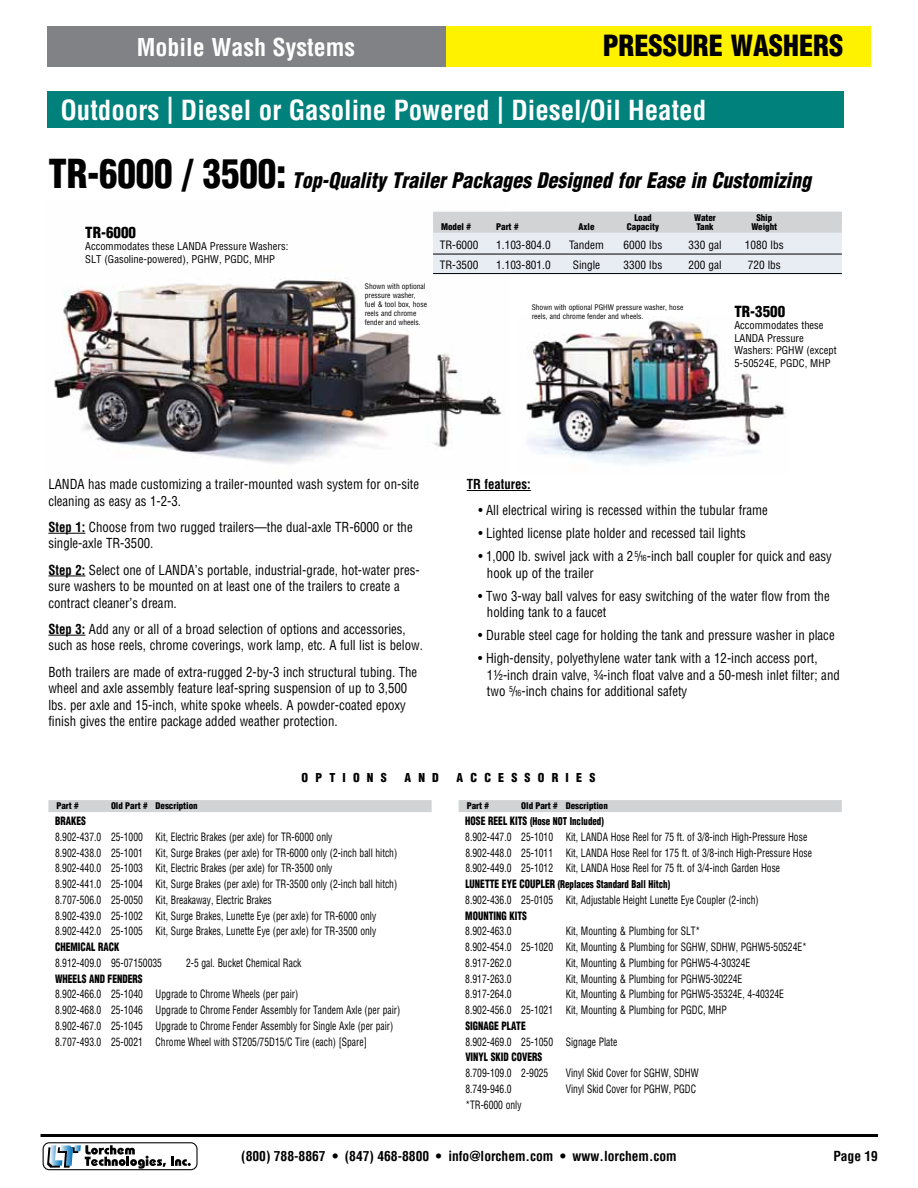
<style>
.page{position:relative;width:918px;height:1188px;background:#fff}
.page>*{position:absolute;margin:0;border:0;box-sizing:border-box;transform-origin:0 0}
.t1{font:900 condensed 28.5px "Helvetica";color:#000}
.t2{font:700 condensed 27px "Helvetica";color:#fff}
.t3{font:700 condensed 24px "Helvetica";color:#fff}
.t4{font:italic 900 condensed 21px "Helvetica";color:#000;scale:.95 1}
.t5{font:900 condensed 15px "Helvetica";color:#000}
.t6{font:condensed 13.5px/16.5px "Helvetica";color:#000;scale:.95 1}
.t7{font:700 condensed 13.5px "Helvetica";color:#000}
.t8{font:700 condensed 13.5px "Helvetica";color:#000;scale:.95 1}
.t9{font:900 condensed 13.5px "Helvetica";color:#000}
.t10{font:900 condensed 12px "Helvetica";letter-spacing:.6em;color:#000}
.t11{font:condensed 11.25px/15.8px "Helvetica";color:#000;scale:.85 1}
.t12{font:condensed 11.25px "Helvetica";color:#000}
.t13{font:900 condensed 11.25px "Helvetica";color:#000;scale:.85 1}
.t14{font:condensed 10.5px/12.6px "Helvetica";color:#000}
.t15{font:900 condensed 10.5px "Helvetica";color:#000;scale:.85 1}
.t16{font:900 condensed 9px "Helvetica";letter-spacing:-.005em;color:#000}
.t17{font:condensed 7.5px/9px "Helvetica";color:#000}
.s1{font-style:normal;font-size:39px}
.s2{font-weight:700}
.s3{font-size:8.25px}
.s4{font-size:11.25px}
</style>
<div class="page">
<svg style="left:43px;top:1142px;width:155px;height:28px"></svg>
<hr style="left:40px;top:1134px;width:838px;height:3px;background:#000">
<div style="left:445px;top:26px;width:425px;height:41px;background:#fff200"></div>
<div style="left:47px;top:26px;width:398px;height:41px;background:#808285"></div>
<div style="left:47px;top:92px;width:796px;height:36px;background:#00817b"></div>
<div style="left:48px;top:800px;width:384px;height:12px;background:#d1d3d4"></div>
<div style="left:459px;top:800px;width:383px;height:12px;background:#d1d3d4"></div>
<img style="left:54px;top:211px;width:454px;height:253px">
<img style="left:526px;top:318px;width:261px;height:147px">
<div style="left:433px;top:232px;width:409px;height:42px;background:#e8ecf3"></div>
<div style="left:433px;top:212px;width:409px;height:12px;background:#d1d3d4"></div>
<div style="left:433px;top:221px;width:409px;height:12px;background:#d1d3d4"></div>
<hr style="left:433px;top:254px;width:409px;height:1px;background:#000">
<hr style="left:433px;top:273px;width:409px;height:1px;background:#000">
<hr style="left:48px;top:533px;width:37px;height:1px;background:#000">
<hr style="left:48px;top:576px;width:37px;height:1px;background:#000">
<hr style="left:48px;top:635px;width:37px;height:1px;background:#000">
<hr style="left:467px;top:490px;width:64px;height:1px;background:#000">
<h3 class="t3" style="left:137px;top:33px;width:220px">Mobile Wash Systems</h3>
<h1 class="t1" style="left:603px;top:28px;width:242px">PRESSURE WASHERS</h1>
<h2 class="t2" style="left:60px;top:93px;width:647px">Outdoors | Diesel or Gasoline Powered | Diesel/Oil Heated</h2>
<h3 class="t4" style="left:48px;top:167px;width:804px"><span class="s1">TR-6000 / 3500:</span> Top-Quality Trailer Packages Designed for Ease in Customizing</h3>
<h3 class="t5" style="left:85px;top:223px;width:52px">TR-6000</h3>
<p class="t14" style="left:85px;top:240px;width:205px">Accommodates these LANDA Pressure Washers:<br>SLT (Gasoline-powered), PGHW, PGDC, MHP</p>
<p class="t17" style="left:365px;top:282px;width:64px">Shown with optional pressure washer, fuel &amp; tool box, hose reels and chrome fender and wheels.</p>
<p class="t16" style="left:634px;top:212px;width:19px">Load</p>
<p class="t16" style="left:694px;top:212px;width:23px">Water</p>
<p class="t16" style="left:756px;top:212px;width:17px">Ship</p>
<p class="t16" style="left:441px;top:221px;width:31px">Model #</p>
<p class="t16" style="left:496px;top:221px;width:24px">Part #</p>
<p class="t16" style="left:579px;top:221px;width:17px">Axle</p>
<p class="t16" style="left:627px;top:221px;width:34px">Capacity</p>
<p class="t16" style="left:696px;top:221px;width:19px">Tank</p>
<p class="t16" style="left:752px;top:221px;width:27px">Weight</p>
<p class="t12" style="left:440px;top:238px;width:40px">TR-6000</p>
<p class="t12" style="left:496px;top:238px;width:56px">1.103-804.0</p>
<p class="t12" style="left:569px;top:238px;width:36px">Tandem</p>
<p class="t12" style="left:624px;top:238px;width:40px">6000 lbs</p>
<p class="t12" style="left:689px;top:238px;width:35px">330 gal</p>
<p class="t12" style="left:745px;top:238px;width:40px">1080 lbs</p>
<p class="t12" style="left:440px;top:258px;width:40px">TR-3500</p>
<p class="t12" style="left:496px;top:258px;width:56px">1.103-801.0</p>
<p class="t12" style="left:573px;top:258px;width:29px">Single</p>
<p class="t12" style="left:624px;top:258px;width:40px">3300 lbs</p>
<p class="t12" style="left:689px;top:258px;width:35px">200 gal</p>
<p class="t12" style="left:748px;top:258px;width:35px">720 lbs</p>
<p class="t17" style="left:532px;top:303px;width:153px">Shown with optional PGHW pressure washer, hose reels, and chrome fender and wheels.</p>
<h3 class="t5" style="left:734px;top:302px;width:52px">TR-3500</h3>
<p class="t14" style="left:734px;top:319px;width:104px">Accommodates these<br>LANDA Pressure<br>Washers: PGHW (except<br>5-50524E, PGDC, MHP</p>
<p class="t6" style="left:48px;top:476px;width:392px">LANDA has made customizing a trailer-mounted wash system for on-site cleaning as easy as 1-2-3.</p>
<p class="t6" style="left:48px;top:519px;width:385px"><span class="s2">Step 1:</span> Choose from two rugged trailers—the dual-axle TR-6000 or the single-axle TR-3500.</p>
<p class="t6" style="left:48px;top:561px;width:393px"><span class="s2">Step 2:</span> Select one of LANDA’s portable, industrial-grade, hot-water pres&shy;sure washers to be mounted on at least one of the trailers to create a contract cleaner’s dream.</p>
<p class="t6" style="left:48px;top:621px;width:396px"><span class="s2">Step 3:</span> Add any or all of a broad selection of options and accessories, such as hose reels, chrome coverings, work lamp, etc. A full list is below.</p>
<p class="t6" style="left:48px;top:663px;width:390px">Both trailers are made of extra-rugged 2-by-3 inch structural tubing. The wheel and axle assembly feature leaf-spring suspension of up to 3,500 lbs. per axle and 15-inch, white spoke wheels. A powder-coated epoxy finish gives the entire package added weather protection.</p>
<p class="t8" style="left:467px;top:476px;width:69px">TR features:</p>
<p class="t6" style="left:478px;top:502px;width:306px">• All electrical wiring is recessed within the tubular frame</p>
<p class="t6" style="left:478px;top:525px;width:283px">• Lighted license plate holder and recessed tail lights</p>
<p class="t6" style="left:487px;top:548px;width:364px;text-indent:-9px">• 1,000 lb. swivel jack with a 2<sup>5</sup>/<span class="s3">16</span>-inch ball coupler for quick and easy hook up of the trailer</p>
<p class="t6" style="left:487px;top:588px;width:362px;text-indent:-9px">• Two 3-way ball valves for easy switching of the water flow from the holding tank to a faucet</p>
<p class="t6" style="left:478px;top:627px;width:377px">• Durable steel cage for holding the tank and pressure washer in place</p>
<p class="t6" style="left:487px;top:650px;width:373px;text-indent:-9px">• High-density, polyethylene water tank with a 12-inch access port,<br>1½-inch drain valve, ¾-inch float valve and a 50-mesh inlet filter; and two <sup>5</sup>/<span class="s3">16</span>-inch chains for additional safety</p>
<p class="t10" style="left:302px;top:770px;width:87px">OPTIONS</p>
<p class="t10" style="left:405px;top:770px;width:36px">AND</p>
<p class="t10" style="left:457px;top:770px;width:140px">ACCESSORIES</p>
<p class="t16" style="left:56px;top:800px;width:24px">Part #</p>
<p class="t16" style="left:111px;top:800px;width:88px">Old Part # Description</p>
<p class="t13" style="left:55px;top:814px;width:38px">BRAkES</p>
<p class="t11" style="left:55px;top:829px;width:404px">8.902-437.0 25-1000 Kit, Electric Brakes (per axle) for TR-6000 only<br>8.902-438.0 25-1001 Kit, Surge Brakes (per axle) for TR-6000 only (2-inch ball hitch)<br>8.902-440.0 25-1003 Kit, Electric Brakes (per axle) for TR-3500 only<br>8.902-441.0 25-1004 Kit, Surge Brakes (per axle) for TR-3500 only (2-inch ball hitch)<br>8.707-506.0 25-0050 Kit, Breakaway, Electric Brakes<br>8.902-439.0 25-1002 Kit, Surge Brakes, Lunette Eye (per axle) for TR-6000 only 8.902-442.0 25-1005 Kit, Surge Brakes, Lunette Eye (per axle) for TR-3500 only</p>
<p class="t13" style="left:55px;top:940px;width:77px">CHEMICAL RACk</p>
<p class="t11" style="left:55px;top:955px;width:127px">8.912-409.0 95-07150035</p>
<p class="t11" style="left:186px;top:955px;width:137px">2-5 gal. Bucket Chemical Rack</p>
<p class="t13" style="left:55px;top:971px;width:105px">WHEELS AND FENDERS</p>
<p class="t11" style="left:55px;top:986px;width:408px">8.902-466.0 25-1040 Upgrade to Chrome Wheels (per pair)<br>8.902-468.0 25-1046 Upgrade to Chrome Fender Assembly for Tandem Axle (per pair)<br>8.902-467.0 25-1045 Upgrade to Chrome Fender Assembly for Single Axle (per pair)<br>8.707-493.0 25-0021 Chrome Wheel with ST205/75D15/C Tire (each) [Spare]</p>
<p class="t16" style="left:467px;top:800px;width:24px">Part #</p>
<p class="t16" style="left:521px;top:800px;width:88px">Old Part # Description</p>
<p class="t15" style="left:465px;top:815px;width:165px"><span class="s4">HOSE REEL kITS</span> (Hose NOT Included)</p>
<p class="t11" style="left:465px;top:829px;width:409px">8.902-447.0 25-1010 Kit, LANDA Hose Reel for 75 ft. of 3/8-inch High-Pressure Hose<br>8.902-448.0 25-1011 Kit, LANDA Hose Reel for 175 ft. of 3/8-inch High-Pressure Hose<br>8.902-449.0 25-1012 Kit, LANDA Hose Reel for 75 ft. of 3/4-inch Garden Hose</p>
<p class="t15" style="left:465px;top:878px;width:242px"><span class="s4">LUNETTE EYE COUPLER</span> (Replaces Standard Ball Hitch)</p>
<p class="t11" style="left:465px;top:892px;width:347px">8.902-436.0 25-0105 Kit, Adjustable Height Lunette Eye Coupler (2-inch)</p>
<p class="t13" style="left:465px;top:908px;width:74px">MOUNTING kITS</p>
<p class="t11" style="left:465px;top:923px;width:56px">8.902-463.0</p>
<p class="t11" style="left:465px;top:923px;width:404px;text-indent:101px">Kit, Mounting &amp; Plumbing for SLT*<br>8.902-454.0 25-1020 Kit, Mounting &amp; Plumbing for SGHW, SDHW, PGHW5-50524E*<br>8.917-262.0</p>
<p class="t11" style="left:566px;top:955px;width:219px">Kit, Mounting &amp; Plumbing for PGHW5-4-30324E</p>
<p class="t11" style="left:465px;top:970px;width:56px">8.917-263.0</p>
<p class="t11" style="left:566px;top:970px;width:209px">Kit, Mounting &amp; Plumbing for PGHW5-30224E</p>
<p class="t11" style="left:465px;top:986px;width:56px">8.917-264.0</p>
<p class="t11" style="left:465px;top:986px;width:376px;text-indent:101px">Kit, Mounting &amp; Plumbing for PGHW5-35324E, 4-40324E<br>8.902-456.0 25-1021 Kit, Mounting &amp; Plumbing for PGDC, MHP</p>
<p class="t13" style="left:465px;top:1019px;width:73px">SIGNAGE PLATE</p>
<p class="t11" style="left:465px;top:1033px;width:180px">8.902-469.0 25-1050 Signage Plate</p>
<p class="t13" style="left:465px;top:1050px;width:92px">VINYL SkID COVERS</p>
<p class="t11" style="left:465px;top:1065px;width:99px">8.709-109.0 2-9025</p>
<p class="t11" style="left:566px;top:1065px;width:158px">Vinyl Skid Cover for SGHW, SDHW</p>
<p class="t11" style="left:465px;top:1081px;width:56px">8.749-946.0</p>
<p class="t11" style="left:566px;top:1081px;width:155px">Vinyl Skid Cover for PGHW, PGDC</p>
<p class="t11" style="left:465px;top:1096px;width:68px">*TR-6000 only</p>
<p class="t9" style="left:850px;top:1143px;width:15px">19</p>
<p class="t7" style="left:241px;top:1147px;width:437px">(800) 788-8867 • (847) 468-8800 • info@lorchem.com • www.lorchem.com</p>
<p class="t7" style="left:833px;top:1147px;width:46px">Page 19</p>
</div>
